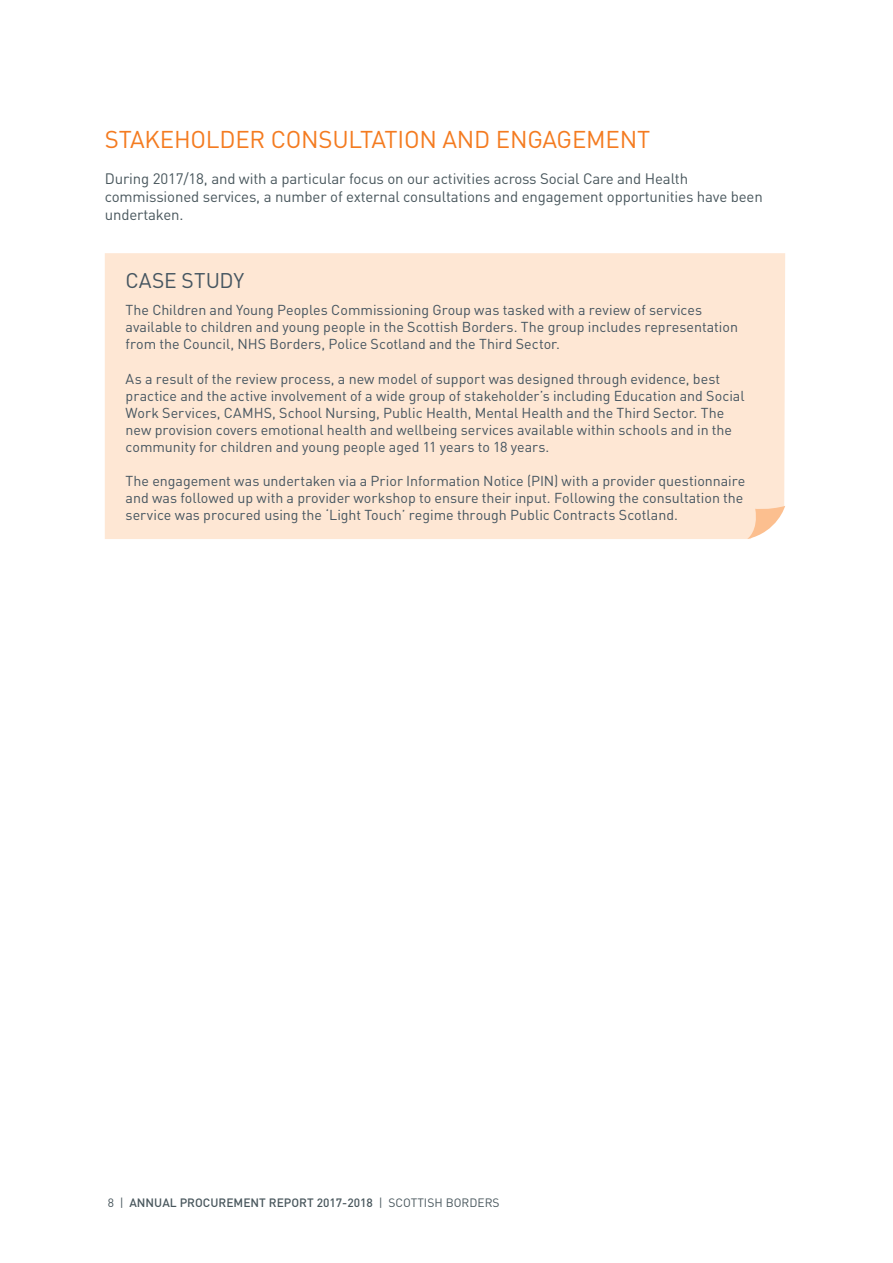
<style>
.page{position:relative;width:893px;height:1263px;background:#fff}
.page>*{position:absolute;margin:0;border:0;box-sizing:border-box;transform-origin:0 0}
.t1{font:24px "DIN";letter-spacing:-.01em;color:#f47b20}
.t2{font:21px "DIN";letter-spacing:-.005em;color:#455560}
.t3{font:15px/18px "DIN";letter-spacing:-.01em;color:#49575d}
.t4{font:14.25px/17.1px "DIN";color:#455560}
.t5{font:500 12px "DIN";color:#49575d}
.s1{font-weight:400}
</style>
<div class="page">
<div style="left:105px;top:253px;width:680px;height:286px;background:#fee7d4"></div>
<svg style="left:747px;top:506px;width:38px;height:33px"></svg>
<h1 class="t1" style="left:105px;top:124px;width:547px">STAKEHOLDER CONSULTATION AND ENGAGEMENT</h1>
<p class="t3" style="left:105px;top:169px;width:659px">During 2017/18, and with a particular focus on our activities across Social Care and Health commissioned services, a number of external consultations and engagement opportunities have been undertaken.</p>
<h2 class="t2" style="left:126px;top:267px;width:120px">CASE STUDY</h2>
<p class="t4" style="left:126px;top:301px;width:614px">The Children and Young Peoples Commissioning Group was tasked with a review of services available to children and young people in the Scottish Borders. The group includes representation from the Council, NHS Borders, Police Scotland and the Third Sector.</p>
<p class="t4" style="left:126px;top:370px;width:620px">As a result of the review process, a new model of support was designed through evidence, best practice and the active involvement of a wide group of stakeholder’s including Education and Social Work Services, CAMHS, School Nursing, Public Health, Mental Health and the Third Sector. The new provision covers emotional health and wellbeing services available within schools and in the community for children and young people aged 11 years to 18 years.</p>
<p class="t4" style="left:126px;top:472px;width:621px">The engagement was undertaken via a Prior Information Notice (PIN) with a provider questionnaire and was followed up with a provider workshop to ensure their input. Following the consultation the service was procured using the ‘Light Touch’ regime through Public Contracts Scotland.</p>
<p class="t5" style="left:108px;top:1194px;width:393px"><span class="s1">8 |</span> ANNUAL PROCUREMENT REPORT 2017-2018 <span class="s1">| SCOTTISH BORDERS</span></p>
</div>
